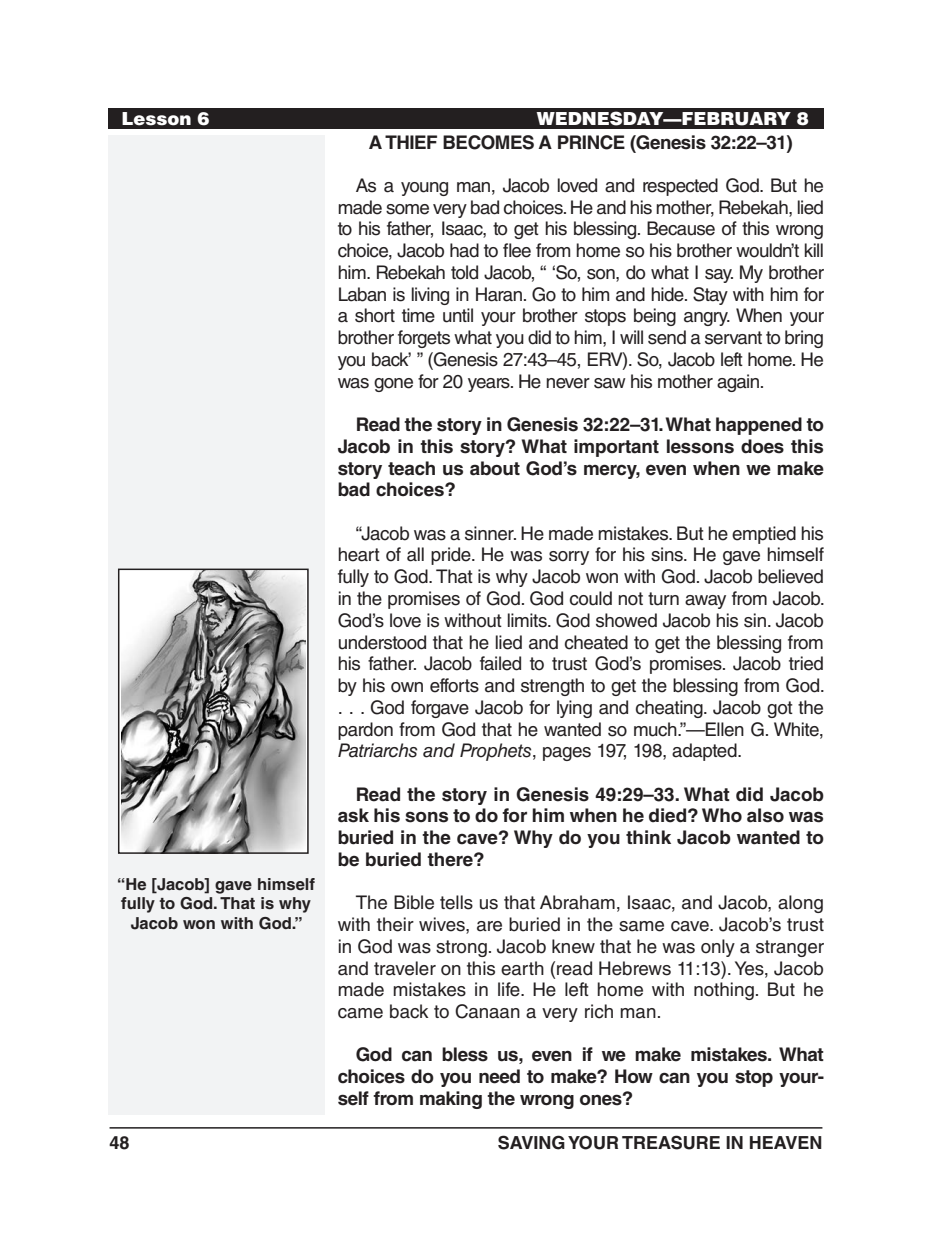
<style>
.page{position:relative;width:932px;height:1256px;background:#fff}
.page>*{position:absolute;margin:0;border:0;box-sizing:border-box;transform-origin:0 0}
.Body_Text_SpaceBefor{font:18.75px/21.8px "Helvetica LT Std";letter-spacing:-.02em;color:#231f20;text-align:justify}
.Body_Text_Bold_Space{font:700 18.75px/21.8px "Helvetica LT Std";letter-spacing:-.015em;color:#231f20;text-align:justify}
.Subheadings{font:700 18.75px "Helvetica LT Std";letter-spacing:-.025em;color:#231f20}
.t1{font:700 18px "Helvetica LT Std";color:#231f20}
.Running_Head_-_Left{font:900 18px "Helvetica LT Std";color:#fff}
.Image_Captions{font:700 16.5px/19.5px "Helvetica LT Std";color:#231f20;text-align:center}
.s1{font-style:italic}
</style>
<div class="page">
<hr style="left:110px;top:1127px;width:712px;height:1px;background:#231f20">
<div style="left:108px;top:135px;width:216px;height:979px;background:#f2f3f4"></div>
<div style="left:108px;top:108px;width:716px;height:20px;background:#231f20"></div>
<img style="left:121px;top:571px;width:184px;height:280px">
<div style="left:118px;top:568px;width:191px;height:286px;border:2px solid #231f20"></div>
<p class="Running_Head_-_Left" style="left:122px;top:106px;width:90px">Lesson 6</p>
<p class="Running_Head_-_Left" style="left:536px;top:106px;width:274px">WEDNESDAY—FEBRUARY 8</p>
<p class="Subheadings" style="left:369px;top:130px;width:425px">A THIEF BECOMES A PRINCE (Genesis 32:22–31)</p>
<p class="Body_Text_SpaceBefor" style="left:338px;top:174px;width:488px;text-indent:18px">As a young man, Jacob loved and respected God. But he made some very bad choices. He and his mother, Rebekah, lied to his father, Isaac, to get his blessing. Because of this wrong choice, Jacob had to flee from home so his brother wouldn’t kill him. Rebekah told Jacob, “ ‘So, son, do what I say. My brother Laban is living in Haran. Go to him and hide. Stay with him for a short time until your brother stops being angry. When your brother forgets what you did to him, I will send a servant to bring you back’ ” (Genesis 27:43–45, ERV). So, Jacob left home. He was gone for 20 years. He never saw his mother again.</p>
<p class="Body_Text_Bold_Space" style="left:338px;top:413px;width:487px;text-indent:18px">Read the story in Genesis 32:22–31. What happened to Jacob in this story? What important lessons does this story teach us about God’s mercy, even when we make bad choices?</p>
<p class="Body_Text_SpaceBefor" style="left:338px;top:522px;width:489px;text-indent:18px">“Jacob was a sinner. He made mistakes. But he emptied his heart of all pride. He was sorry for his sins. He gave himself fully to God. That is why Jacob won with God. Jacob believed in the promises of God. God could not turn away from Jacob.<br>God’s love is without limits. God showed Jacob his sin. Jacob understood that he lied and cheated to get the blessing from his father. Jacob failed to trust God’s promises. Jacob tried by his own efforts and strength to get the blessing from God. . . . God forgave Jacob for lying and cheating. Jacob got the pardon from God that he wanted so much.”—Ellen G. White, <span class="s1">Patriarchs and Prophets</span>, pages 197, 198, adapted.</p>
<p class="Body_Text_Bold_Space" style="left:338px;top:783px;width:488px;text-indent:18px">Read the story in Genesis 49:29–33. What did Jacob ask his sons to do for him when he died? Who also was buried in the cave? Why do you think Jacob wanted to be buried there?</p>
<p class="Body_Text_SpaceBefor" style="left:338px;top:891px;width:488px;text-indent:18px">The Bible tells us that Abraham, Isaac, and Jacob, along with their wives, are buried in the same cave. Jacob’s trust in God was strong. Jacob knew that he was only a stranger and traveler on this earth (read Hebrews 11:13). Yes, Jacob made mistakes in life. He left home with nothing. But he came back to Canaan a very rich man.</p>
<p class="Body_Text_Bold_Space" style="left:338px;top:1043px;width:487px;text-indent:18px">God can bless us, even if we make mistakes. What choices do you need to make? How can you stop your&shy;self from making the wrong ones?</p>
<p class="Image_Captions" style="left:117px;top:874px;width:199px">“He [Jacob] gave himself fully to God. That is why<br>Jacob won with God.”</p>
<p class="t1" style="left:110px;top:1131px;width:22px">48</p>
<p class="t1" style="left:498px;top:1131px;width:326px">SAVING YOUR TREASURE IN HEAVEN</p>
</div>
